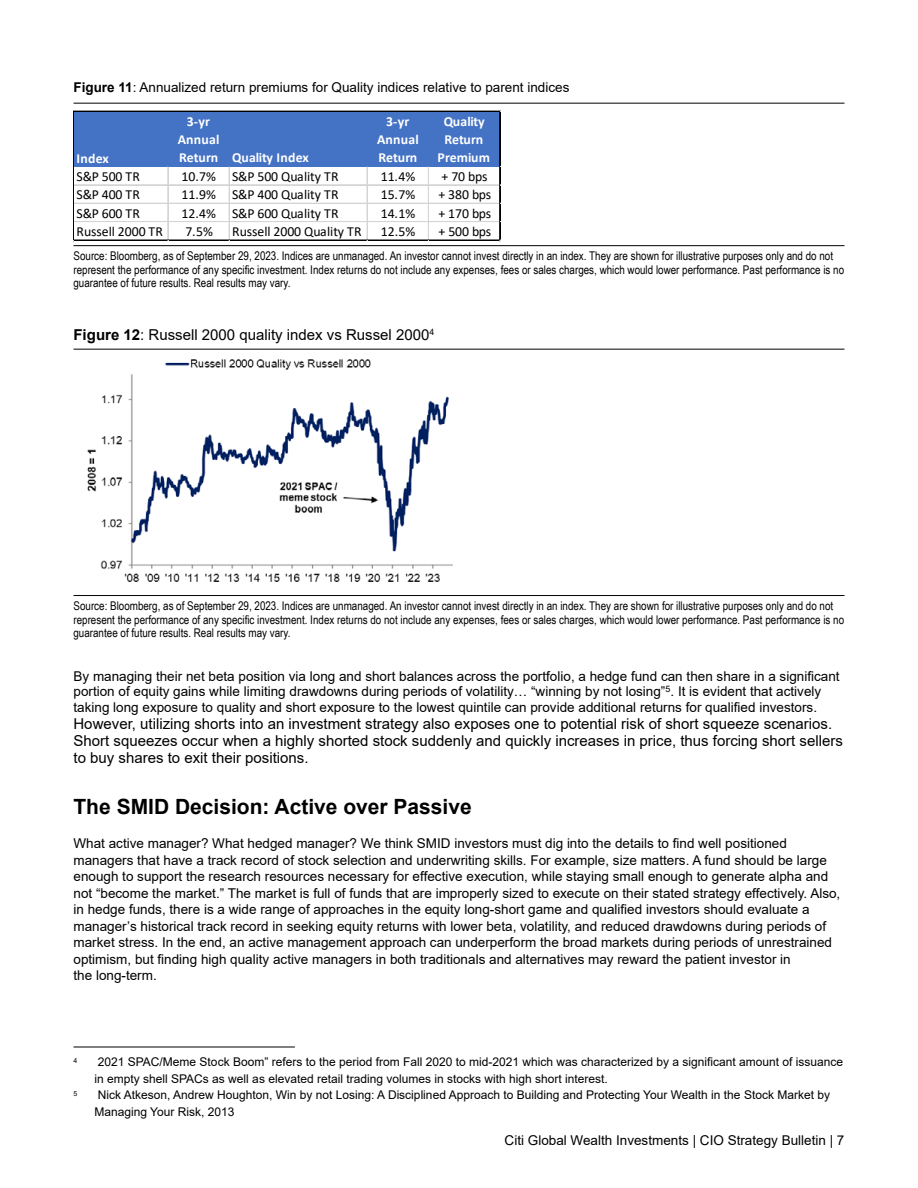
<style>
.page{position:relative;width:918px;height:1188px;background:#fff}
.page>*{position:absolute;margin:0;border:0;box-sizing:border-box;transform-origin:0 0}
.t1{font:700 21px "Arial";color:#000}
.t2{font:15px/17.4px "Arial";color:#000}
.t3{font:13.8px "Calibri";letter-spacing:-.005em;color:#000}
.t4{font:700 13.8px/18.5px "Calibri";letter-spacing:.005em;color:#fff;text-align:center}
.t5{font:13.5px/16.5px "Arial";color:#000}
.Source{font:12px/13.5px "Arial Narrow";color:#000}
.Footnote_text{font:12px/16.5px "Arial";color:#000}
.Footnote_text-2{font:7.05px "Arial";color:#000}
.s1{font-weight:700}
</style>
<div class="page">
<hr style="left:74px;top:1047px;width:221px;height:1px;background:#000">
<hr style="left:74px;top:245px;width:770px;height:1px;background:#000">
<hr style="left:74px;top:349px;width:770px;height:1px;background:#000">
<hr style="left:74px;top:595px;width:770px;height:1px;background:#000">
<div style="left:74px;top:112px;width:426px;height:55px;background:#4472c4"></div>
<hr style="left:74px;top:111px;width:426px;height:1px;background:#000">
<hr style="left:74px;top:185px;width:426px;height:1px;background:#d4d4d4">
<hr style="left:74px;top:203px;width:426px;height:1px;background:#d4d4d4">
<hr style="left:74px;top:221px;width:426px;height:1px;background:#d4d4d4">
<hr style="left:74px;top:222px;width:426px;height:1px;background:#d4d4d4">
<hr style="left:73px;top:111px;width:1px;height:130px;background:#000">
<hr style="left:74px;top:111px;width:1px;height:130px;background:#000">
<hr style="left:168px;top:167px;width:1px;height:73px;background:#d4d4d4">
<hr style="left:229px;top:167px;width:1px;height:73px;background:#d4d4d4">
<hr style="left:367px;top:167px;width:1px;height:73px;background:#d4d4d4">
<hr style="left:428px;top:167px;width:1px;height:73px;background:#d4d4d4">
<hr style="left:74px;top:240px;width:426px;height:1px;background:#000">
<hr style="left:499px;top:112px;width:1px;height:129px;background:#000">
<hr style="left:500px;top:112px;width:1px;height:129px;background:#000">
<img style="left:87px;top:359px;width:366px;height:223px">
<hr style="left:74px;top:103px;width:770px;height:1px;background:#000">
<p class="t5" style="left:73px;top:79px;width:497px"><span class="s1">Figure 11</span>: Annualized return premiums for Quality indices relative to parent indices</p>
<p class="t4" style="left:77px;top:149px;width:34px">Index</p>
<p class="t4" style="left:178px;top:112px;width:133px;text-align:left;text-indent:9px">3-yr<br>Annual<br>Return Quality Index</p>
<p class="t4" style="left:377px;top:112px;width:43px">3-yr<br>Annual<br>Return</p>
<p class="t4" style="left:438px;top:112px;width:54px">Quality<br>Return<br>Premium</p>
<p class="t3" style="left:77px;top:167px;width:65px">S&amp;P 500 TR</p>
<p class="t3" style="left:182px;top:167px;width:158px">10.7% S&amp;P 500 Quality TR</p>
<p class="t3" style="left:381px;top:167px;width:36px">11.4%</p>
<p class="t3" style="left:441px;top:167px;width:48px">+ 70 bps</p>
<p class="t3" style="left:77px;top:185px;width:65px">S&amp;P 400 TR</p>
<p class="t3" style="left:182px;top:185px;width:158px">11.9% S&amp;P 400 Quality TR</p>
<p class="t3" style="left:381px;top:185px;width:36px">15.7%</p>
<p class="t3" style="left:438px;top:185px;width:54px">+ 380 bps</p>
<p class="t3" style="left:77px;top:204px;width:65px">S&amp;P 600 TR</p>
<p class="t3" style="left:182px;top:204px;width:158px">12.4% S&amp;P 600 Quality TR</p>
<p class="t3" style="left:381px;top:204px;width:36px">14.1%</p>
<p class="t3" style="left:438px;top:204px;width:54px">+ 170 bps</p>
<p class="t3" style="left:77px;top:222px;width:88px">Russell 2000 TR</p>
<p class="t3" style="left:185px;top:222px;width:29px">7.5%</p>
<p class="t3" style="left:232px;top:222px;width:131px">Russell 2000 Quality TR</p>
<p class="t3" style="left:381px;top:222px;width:36px">12.5%</p>
<p class="t3" style="left:438px;top:222px;width:54px">+ 500 bps</p>
<p class="Source" style="left:74px;top:249px;width:772px">Source: Bloomberg, as of September 29, 2023. Indices are unmanaged. An investor cannot invest directly in an index. They are shown for illustrative purposes only and do not represent the performance of any specific investment. Index returns do not include any expenses, fees or sales charges, which would lower performance. Past performance is no guarantee of future results. Real results may vary.</p>
<p class="t2" style="left:74px;top:326px;width:362px"><span class="s1">Figure 12</span>: Russell 2000 quality index vs Russel 2000<sup>4</sup></p>
<p class="Source" style="left:74px;top:599px;width:772px">Source: Bloomberg, as of September 29, 2023. Indices are unmanaged. An investor cannot invest directly in an index. They are shown for illustrative purposes only and do not represent the performance of any specific investment. Index returns do not include any expenses, fees or sales charges, which would lower performance. Past performance is no guarantee of future results. Real results may vary.</p>
<p class="t5" style="left:74px;top:668px;width:768px;line-height:15.6px">By managing their net beta position via long and short balances across the portfolio, a hedge fund can then share in a significant portion of equity gains while limiting drawdowns during periods of volatility… “winning by not losing”<sup>5</sup>. It is evident that actively taking long exposure to quality and short exposure to the lowest quintile can provide additional returns for qualified investors.</p>
<p class="t2" style="left:74px;top:715px;width:771px">However, utilizing shorts into an investment strategy also exposes one to potential risk of short squeeze scenarios.<br>Short squeezes occur when a highly shorted stock suddenly and quickly increases in price, thus forcing short sellers to buy shares to exit their positions.</p>
<h3 class="t1" style="left:74px;top:791px;width:400px">The SMID Decision: Active over Passive</h3>
<p class="t5" style="left:73px;top:835px;width:768px">What active manager? What hedged manager? We think SMID investors must dig into the details to find well positioned managers that have a track record of stock selection and underwriting skills. For example, size matters. A fund should be large enough to support the research resources necessary for effective execution, while staying small enough to generate alpha and not “become the market.” The market is full of funds that are improperly sized to execute on their stated strategy effectively. Also, in hedge funds, there is a wide range of approaches in the equity long-short game and qualified investors should evaluate a manager’s historical track record in seeking equity returns with lower beta, volatility, and reduced drawdowns during periods of market stress. In the end, an active management approach can underperform the broad markets during periods of unrestrained optimism, but finding high quality active managers in both traditionals and alternatives may reward the patient investor in<br>the long-term.</p>
<p class="Footnote_text-2" style="left:74px;top:1055px;width:5px">4</p>
<p class="Footnote_text" style="left:94px;top:1054px;width:750px">2021 SPAC/Meme Stock Boom” refers to the period from Fall 2020 to mid-2021 which was characterized by a significant amount of issuance in empty shell SPACs as well as elevated retail trading volumes in stocks with high short interest.</p>
<p class="Footnote_text-2" style="left:74px;top:1088px;width:5px">5</p>
<p class="Footnote_text" style="left:94px;top:1087px;width:737px">Nick Atkeson, Andrew Houghton, Win by not Losing: A Disciplined Approach to Building and Protecting Your Wealth in the Stock Market by<br>Managing Your Risk, 2013</p>
<p class="t5" style="left:505px;top:1132px;width:341px">Citi Global Wealth Investments | CIO Strategy Bulletin | 7</p>
</div>
